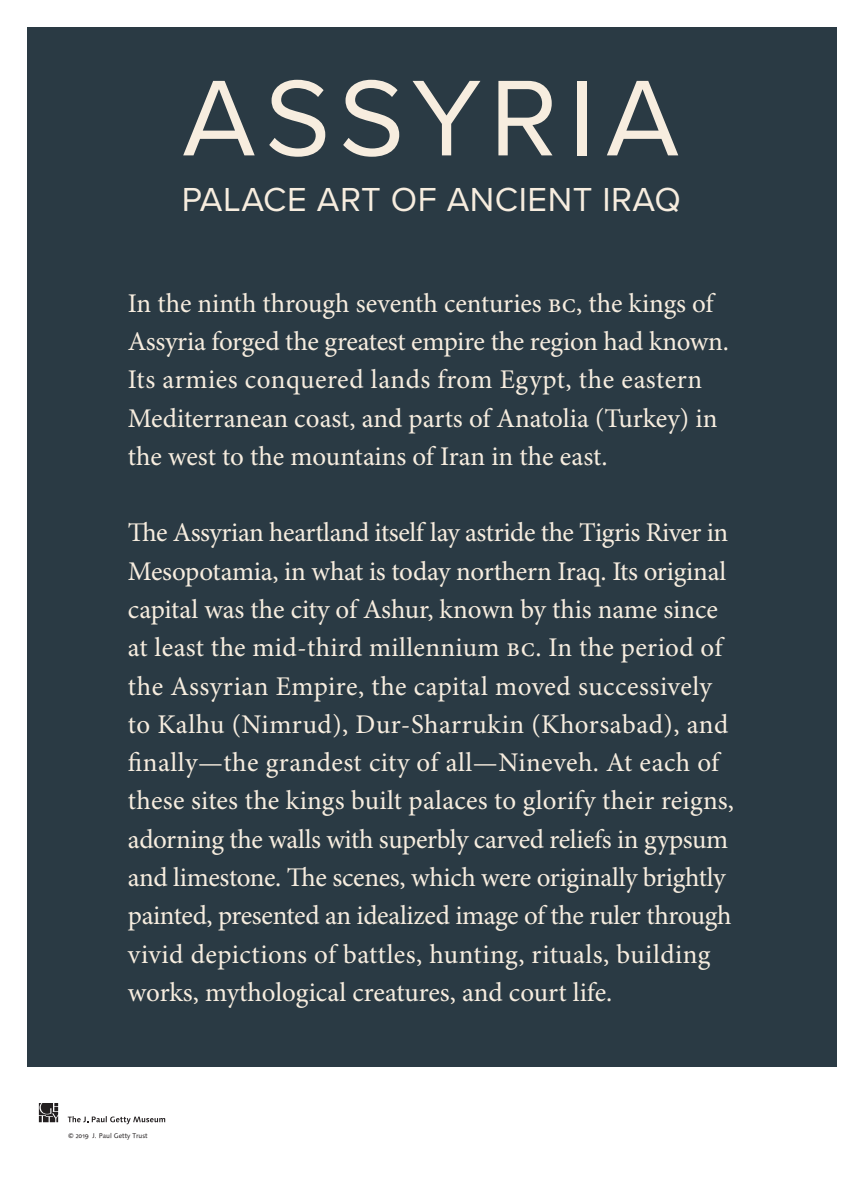
<style>
.page{position:relative;width:864px;height:1188px;background:#fff}
.page>*{position:absolute;margin:0;border:0;box-sizing:border-box;transform-origin:0 0}
.t1{font:111.68px "Proxima Nova";letter-spacing:.08em;color:#f7eddf}
.t2{font:34.58px "Proxima Nova";letter-spacing:.015em;color:#f7eddf}
.t3{font:27px/38.3px "Minion Pro";letter-spacing:-.005em;color:#f7eddf}
.t4{font:6.75px "Linotype Syntax Os F";color:#231f20}
</style>
<div class="page">
<div style="left:27px;top:27px;width:810px;height:1039px;background:#2a3a44"></div>
<svg style="left:68px;top:1116px;width:97px;height:8px"></svg>
<svg style="left:39px;top:1103px;width:19px;height:19px"></svg>
<h1 class="t1" style="left:182px;top:35px;width:499px">ASSYRIA</h1>
<p class="t2" style="left:182px;top:174px;width:501px">PALACE ART OF ANCIENT IRAQ</p>
<p class="t3" style="left:128px;top:285px;width:602px">In the ninth through seventh centuries bc, the kings of Assyria forged the greatest empire the region had known.<br>Its armies conquered lands from Egypt, the eastern Mediterranean coast, and parts of Anatolia (Turkey) in the west to the mountains of Iran in the east.</p>
<p class="t3" style="left:128px;top:515px;width:608px">The Assyrian heartland itself lay astride the Tigris River in Mesopotamia, in what is today northern Iraq. Its original capital was the city of Ashur, known by this name since at least the mid-third millennium bc. In the period of the Assyrian Empire, the capital moved successively to Kalhu (Nimrud), Dur-Sharrukin (Khorsabad), and finally—the grandest city of all—Nineveh. At each of these sites the kings built palaces to glorify their reigns, adorning the walls with superbly carved reliefs in gypsum and limestone. The scenes, which were originally brightly painted, presented an idealized image of the ruler through vivid depictions of battles, hunting, rituals, building works, mythological creatures, and court life.</p>
<p class="t4" style="left:68px;top:1132px;width:81px">© 2019 J. Paul Getty Trust</p>
</div>
